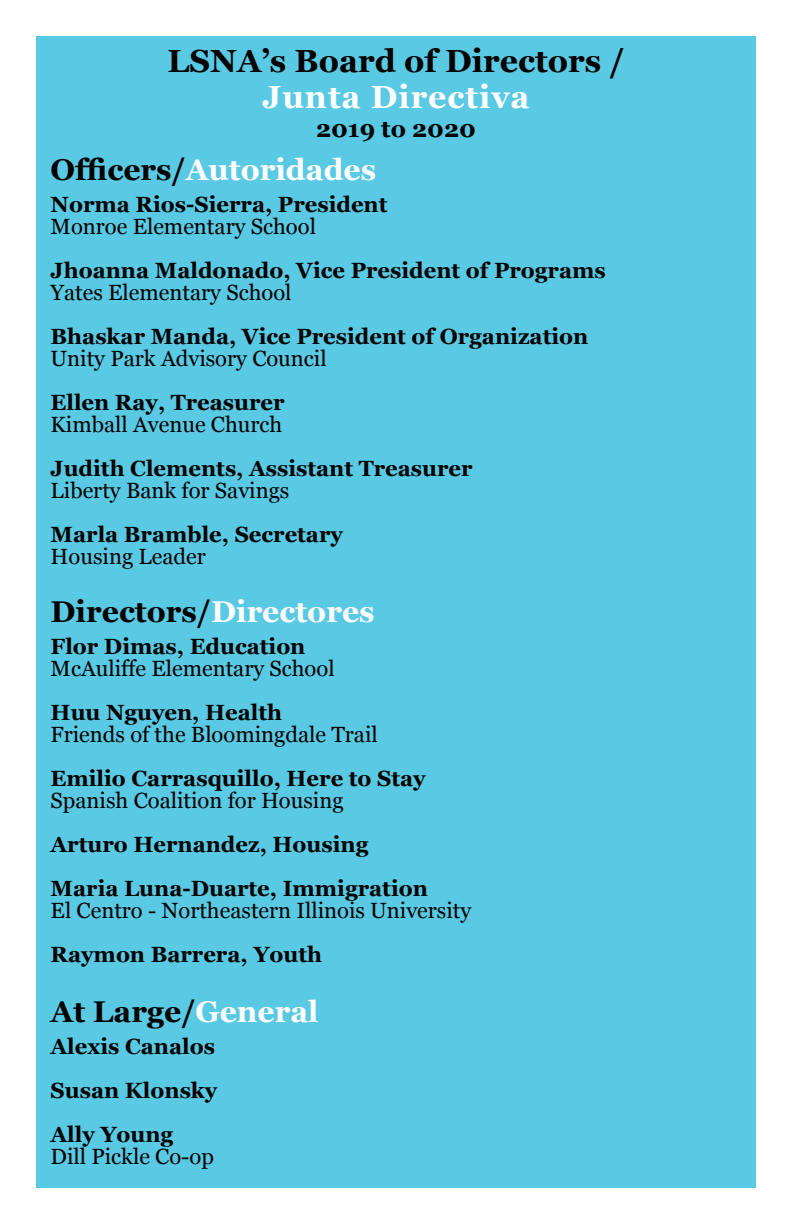
<style>
.page{position:relative;width:792px;height:1224px;background:#fff}
.page>*{position:absolute;margin:0;border:0;box-sizing:border-box;transform-origin:0 0}
.t1{font:700 32px "Georgia";color:#000}
.t2{font:700 32px "Georgia";letter-spacing:.03em;color:#fff}
.t3{font:700 30px "Georgia";color:#000}
.t4{font:700 30px "Georgia";color:#fefefe}
.t5{font:700 24px "Georgia";color:#000}
.t6{font:700 22px/44px "Georgia";color:#000}
.t7{font:22px "Georgia";color:#000}
.s1{color:#000}
.s2{color:#fefefe}
</style>
<div class="page">
<div style="left:36px;top:36px;width:720px;height:1152px;background:#5ac9e3"></div>
<h1 class="t1" style="left:168px;top:37px;width:458px">LSNA’s Board of Directors /</h1>
<h1 class="t2" style="left:262px;top:73px;width:269px">Junta Directiva</h1>
<p class="t5" style="left:316px;top:111px;width:161px">2019 to 2020</p>
<h2 class="t4" style="left:51px;top:147px;width:327px"><span class="s1">Officers/</span>Autoridades</h2>
<p class="t6" style="left:51px;top:181px;width:338px">Norma Rios-Sierra, President</p>
<p class="t7" style="left:51px;top:211px;width:267px">Monroe Elementary School</p>
<p class="t6" style="left:51px;top:247px;width:557px">Jhoanna Maldonado, Vice President of Programs</p>
<p class="t7" style="left:51px;top:277px;width:242px">Yates Elementary School</p>
<p class="t6" style="left:51px;top:313px;width:539px">Bhaskar Manda, Vice President of Organization</p>
<p class="t7" style="left:51px;top:343px;width:278px">Unity Park Advisory Council</p>
<p class="t6" style="left:51px;top:379px;width:235px">Ellen Ray, Treasurer</p>
<p class="t7" style="left:51px;top:409px;width:233px">Kimball Avenue Church</p>
<p class="t6" style="left:51px;top:445px;width:423px">Judith Clements, Assistant Treasurer</p>
<p class="t7" style="left:51px;top:475px;width:240px">Liberty Bank for Savings</p>
<p class="t6" style="left:51px;top:511px;width:294px">Marla Bramble, Secretary</p>
<p class="t7" style="left:51px;top:541px;width:157px">Housing Leader</p>
<h2 class="t3" style="left:51px;top:589px;width:325px">Directors/<span class="s2">Directores</span></h2>
<p class="t6" style="left:51px;top:623px;width:256px">Flor Dimas, Education</p>
<p class="t7" style="left:51px;top:653px;width:286px">McAuliffe Elementary School</p>
<p class="t6" style="left:51px;top:689px;width:233px">Huu Nguyen, Health</p>
<p class="t7" style="left:51px;top:719px;width:329px">Friends of the Bloomingdale Trail</p>
<p class="t6" style="left:51px;top:755px;width:377px">Emilio Carrasquillo, Here to Stay</p>
<p class="t7" style="left:51px;top:785px;width:294px">Spanish Coalition for Housing</p>
<p class="t6" style="left:51px;top:821px;width:379px">Arturo Hernandez, Housing<br>Maria Luna-Duarte, Immigration</p>
<p class="t7" style="left:51px;top:895px;width:422px">El Centro - Northeastern Illinois University</p>
<p class="t6" style="left:51px;top:931px;width:273px">Raymon Barrera, Youth</p>
<h2 class="t3" style="left:51px;top:989px;width:269px">At Large/<span class="s2">General</span></h2>
<p class="t6" style="left:51px;top:1023px;width:168px;text-align:justify">Alexis Canalos Susan Klonsky Ally Young</p>
<p class="t7" style="left:51px;top:1141px;width:165px">Dill Pickle Co-op</p>
</div>
